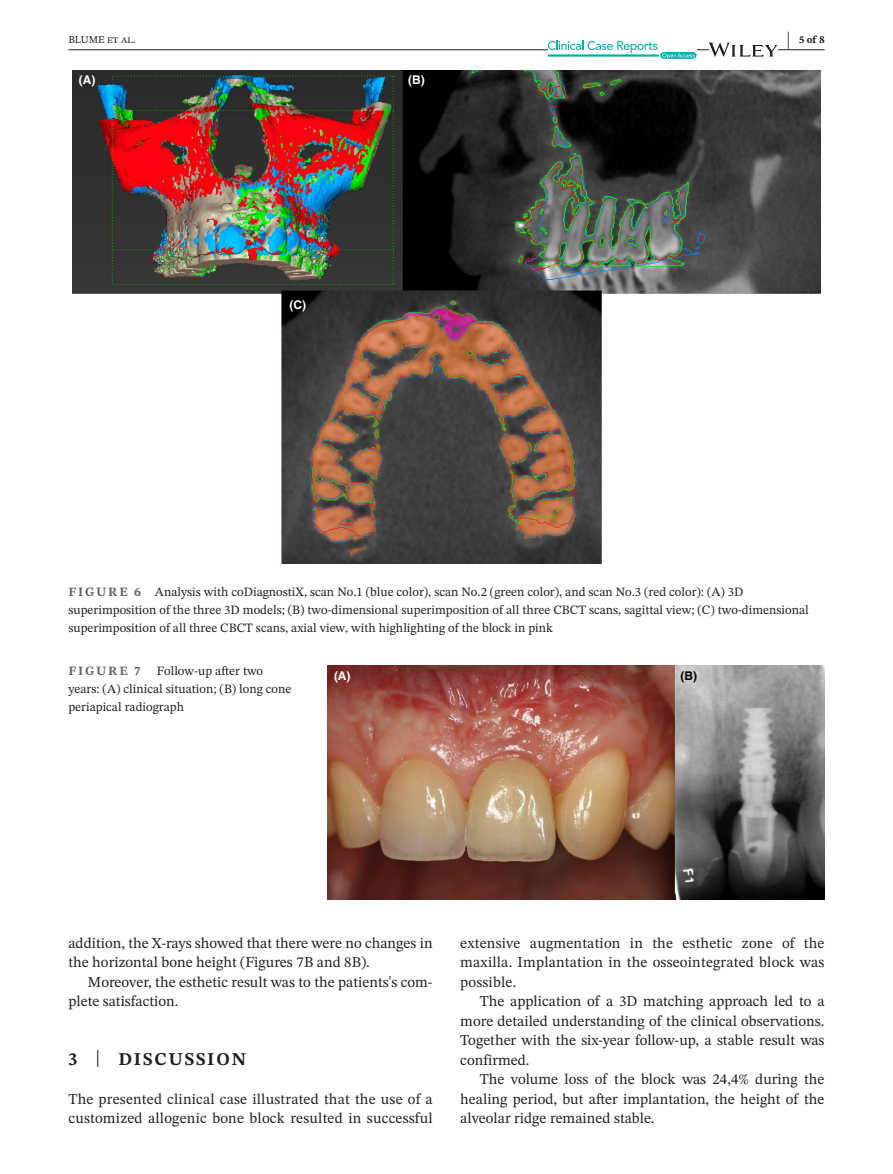
<style>
.page{position:relative;width:893px;height:1174px;background:#fff}
.page>*{position:absolute;margin:0;border:0;box-sizing:border-box;transform-origin:0 0}
.t1{font:700 21px "STIX Two Text";color:#231f20;scale:.42 1}
.t2{font:700 18px "STIX Two Text";letter-spacing:.1em;color:#231f20}
.t3{font:15px/19.5px "STIX Two Text";color:#231f20}
.t4{font:12.75px/18px "STIX Two Text";color:#231f20}
.t5{font:700 12.75px "STIX Two Text";letter-spacing:.14em;color:#636366}
.t6{font:700 12px "Helvetica";color:#fff}
.t7{font:700 12px "Helvetica";color:#000}
.t8{font:10.5px "STIX Two Text";color:#231f20}
.t9{font:700 10.5px "STIX Two Text";color:#231f20}
.s1{font-weight:700;color:#636366}
.s2{font-weight:400;font-size:23.7px}
</style>
<div class="page">
<hr style="left:68px;top:49px;width:756px;height:1px;background:#231f20">
<svg style="left:548px;top:41px;width:148px;height:18px"></svg>
<svg style="left:709px;top:43px;width:68px;height:14px"></svg>
<img style="left:72px;top:70px;width:749px;height:494px">
<img style="left:327px;top:665px;width:497px;height:234px">
<h1 class="t1" style="left:787px;top:24px;width:8px">|</h1>
<p class="t8" style="left:68px;top:32px;width:68px">BLUME et al.</p>
<p class="t9" style="left:799px;top:32px;width:27px">5 of 8</p>
<p class="t6" style="left:79px;top:73px;width:18px">(A)</p>
<p class="t6" style="left:408px;top:73px;width:18px">(B)</p>
<p class="t6" style="left:290px;top:298px;width:18px">(C)</p>
<p class="t4" style="left:68px;top:583px;width:742px"><span class="s1">FIGURE 6</span> Analysis with coDiagnostiX, scan No.1 (blue color), scan No.2 (green color), and scan No.3 (red color): (A) 3D superimposition of the three 3D models; (B) two-dimensional superimposition of all three CBCT scans, sagittal view; (C) two-dimensional superimposition of all three CBCT scans, axial view, with highlighting of the block in pink</p>
<p class="t4" style="left:68px;top:661px;width:224px;text-indent:88px">Follow-up after two years: (A) clinical situation; (B) long cone periapical radiograph</p>
<p class="t6" style="left:334px;top:668px;width:18px">(A)</p>
<p class="t7" style="left:680px;top:668px;width:18px">(B)</p>
<p class="t5" style="left:68px;top:661px;width:73px">FIGURE 7</p>
<p class="t3" style="left:68px;top:933px;width:366px">addition, the X-rays showed that there were no changes in the horizontal bone height (Figures 7B and 8B).</p>
<p class="t3" style="left:68px;top:972px;width:366px;text-indent:20px">Moreover, the esthetic result was to the patients's com&shy;plete satisfaction.</p>
<p class="t2" style="left:68px;top:1046px;width:179px">3 <span class="s2">|</span> DISCUSSION</p>
<p class="t3" style="left:68px;top:1089px;width:366px">The presented clinical case illustrated that the use of a customized allogenic bone block resulted in successful</p>
<p class="t3" style="left:460px;top:933px;width:366px;text-align:justify">extensive augmentation in the esthetic zone of the maxilla. Implantation in the osseointegrated block was possible.</p>
<p class="t3" style="left:460px;top:991px;width:366px;text-align:justify;text-indent:20px">The application of a 3D matching approach led to a more detailed understanding of the clinical observations.<br>Together with the six-year follow-up, a stable result was confirmed.</p>
<p class="t3" style="left:460px;top:1069px;width:366px;text-align:justify;text-indent:20px">The volume loss of the block was 24,4% during the healing period, but after implantation, the height of the alveolar ridge remained stable.</p>
</div>
